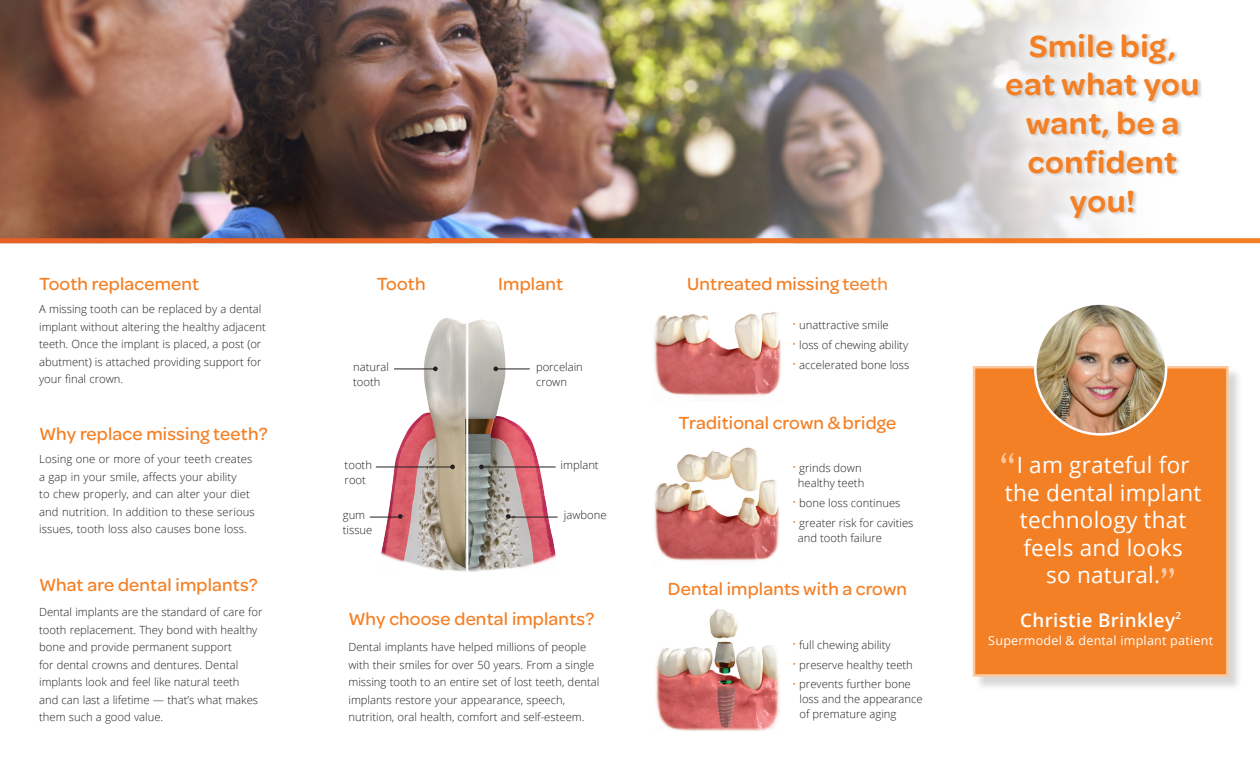
<style>
.page{position:relative;width:1260px;height:765px;background:#fff}
.page>*{position:absolute;margin:0;border:0;box-sizing:border-box;transform-origin:0 0}
.t1{font:62.5px "Mixage ITC Std";color:#fff}
.t2{font:600 32.5px "Omnes";letter-spacing:.02em;color:#f48026}
.t3{font:22.5px/27.5px "Open Sans";letter-spacing:.01em;color:#fff;text-align:center}
.t4{font:500 18.75px "Omnes";letter-spacing:.01em;color:#f48026}
.t5{font:600 18.75px "Open Sans";letter-spacing:.02em;color:#fff}
.t6{font:12.5px "Open Sans";letter-spacing:.02em;color:#fff}
.t7{font:300 11.25px/17.5px "Open Sans";color:#231f20}
.s1{color:#f48026}
</style>
<div class="page">
<div style="left:974px;top:367px;width:269px;height:324px;background:#231f20;opacity:.18"></div>
<div style="left:973px;top:366px;width:256px;height:311px;background:#f48026;border:2px solid #fcc89c"></div>
<img style="left:369px;top:318px;width:189px;height:254px">
<hr style="left:466px;top:302px;width:2px;height:327px;background:#fff">
<svg style="left:479px;top:465px;width:5px;height:4px"></svg>
<hr style="left:482px;top:467px;width:74px;height:1px;background:#231f20">
<svg style="left:493px;top:366px;width:5px;height:5px"></svg>
<svg style="left:398px;top:514px;width:5px;height:5px"></svg>
<hr style="left:496px;top:368px;width:34px;height:1px;background:#231f20">
<svg style="left:450px;top:465px;width:5px;height:4px"></svg>
<hr style="left:376px;top:467px;width:75px;height:1px;background:#231f20">
<hr style="left:370px;top:517px;width:31px;height:1px;background:#231f20">
<svg style="left:433px;top:366px;width:5px;height:5px"></svg>
<hr style="left:394px;top:368px;width:42px;height:1px;background:#231f20">
<svg style="left:506px;top:514px;width:5px;height:5px"></svg>
<hr style="left:509px;top:517px;width:49px;height:1px;background:#231f20">
<img style="left:654px;top:312px;width:127px;height:84px">
<img style="left:654px;top:447px;width:125px;height:114px">
<img style="left:656px;top:609px;width:124px;height:122px">
<img style="left:1035px;top:304px;width:131px;height:130px;border-radius:65px">
<img style="left:0;top:0;width:630px;height:238px">
<img style="left:630px;top:0;width:630px;height:244px">
<div style="left:984px;top:10px;width:237px;height:230px;background:#fff;opacity:.84"></div>
<svg style="left:0;top:238px;width:1260px;height:5px;background:#e96e28"></svg>
<p class="t4" style="left:39px;top:271px;width:162px">Tooth replacement</p>
<p class="t7" style="left:39px;top:300px;width:228px">A missing tooth can be replaced by a dental implant without altering the healthy adjacent teeth. Once the implant is placed, a post (or abutment) is attached providing support for your final crown.</p>
<p class="t4" style="left:39px;top:421px;width:230px">Why replace missing teeth?</p>
<p class="t7" style="left:39px;top:450px;width:217px">Losing one or more of your teeth creates a gap in your smile, affects your ability<br>to chew properly, and can alter your diet and nutrition. In addition to these serious issues, tooth loss also causes bone loss.</p>
<p class="t4" style="left:377px;top:271px;width:50px">Tooth</p>
<p class="t4" style="left:498px;top:271px;width:66px">Implant</p>
<p class="t7" style="left:353px;top:359px;width:37px;line-height:15px">natural tooth</p>
<p class="t7" style="left:536px;top:358px;width:48px">porcelain</p>
<p class="t7" style="left:536px;top:373px;width:33px">crown</p>
<p class="t7" style="left:345px;top:456px;width:29px">tooth</p>
<p class="t7" style="left:561px;top:456px;width:40px">implant</p>
<p class="t7" style="left:345px;top:471px;width:23px">root</p>
<p class="t7" style="left:564px;top:506px;width:44px">jawbone</p>
<p class="t7" style="left:343px;top:507px;width:31px;line-height:15px">gum tissue</p>
<p class="t4" style="left:687px;top:271px;width:202px">Untreated missing teeth</p>
<p class="t7" style="left:792px;top:316px;width:98px"><span class="s1">•</span> unattractive smile</p>
<p class="t7" style="left:792px;top:336px;width:118px"><span class="s1">•</span> loss of chewing ability</p>
<p class="t7" style="left:792px;top:356px;width:119px"><span class="s1">•</span> accelerated bone loss</p>
<p class="t4" style="left:679px;top:410px;width:219px">Traditional crown &amp; bridge</p>
<p class="t7" style="left:792px;top:459px;width:71px"><span class="s1">•</span> grinds down</p>
<p class="t7" style="left:798px;top:474px;width:68px">healthy teeth</p>
<p class="t7" style="left:792px;top:494px;width:110px"><span class="s1">•</span> bone loss continues</p>
<p class="t7" style="left:792px;top:514px;width:123px"><span class="s1">•</span> greater risk for cavities</p>
<p class="t7" style="left:798px;top:529px;width:86px">and tooth failure</p>
<p class="t4" style="left:39px;top:572px;width:220px">What are dental implants?</p>
<p class="t4" style="left:668px;top:576px;width:241px">Dental implants with a crown</p>
<p class="t7" style="left:39px;top:603px;width:225px">Dental implants are the standard of care for tooth replacement. They bond with healthy bone and provide permanent support<br>for dental crowns and dentures. Dental implants look and feel like natural teeth<br>and can last a lifetime — that’s what makes them such a good value.</p>
<p class="t4" style="left:348px;top:606px;width:247px">Why choose dental implants?</p>
<p class="t7" style="left:792px;top:636px;width:100px"><span class="s1">•</span> full chewing ability</p>
<p class="t7" style="left:792px;top:656px;width:122px"><span class="s1">•</span> preserve healthy teeth</p>
<p class="t7" style="left:800px;top:676px;width:124px;line-height:15px;text-indent:-8px"><span class="s1">•</span> prevents further bone loss and the appearance of premature aging</p>
<p class="t7" style="left:348px;top:638px;width:252px">Dental implants have helped millions of people with their smiles for over 50 years. From a single missing tooth to an entire set of lost teeth, dental implants restore your appearance, speech, nutrition, oral health, comfort and self-esteem.</p>
<p class="t2" style="left:1029px;top:23px;width:148px">Smile big,</p>
<p class="t2" style="left:1005px;top:62px;width:196px">eat what you</p>
<p class="t2" style="left:1026px;top:101px;width:155px">want, be a</p>
<p class="t2" style="left:1028px;top:139px;width:151px">confident</p>
<p class="t2" style="left:1070px;top:178px;width:67px">you!</p>
<h1 class="t1" style="left:1000px;top:438px;width:17px">“</h1>
<p class="t3" style="left:1005px;top:451px;width:198px">I am grateful for the dental implant technology that</p>
<p class="t3" style="left:1023px;top:533px;width:161px">feels and looks</p>
<p class="t3" style="left:1046px;top:561px;width:115px">so natural.</p>
<h1 class="t1" style="left:1160px;top:553px;width:17px">”</h1>
<p class="t5" style="left:1020px;top:607px;width:162px">Christie Brinkley<sup>2</sup></p>
<p class="t6" style="left:988px;top:632px;width:226px">Supermodel &amp; dental implant patient</p>
</div>
